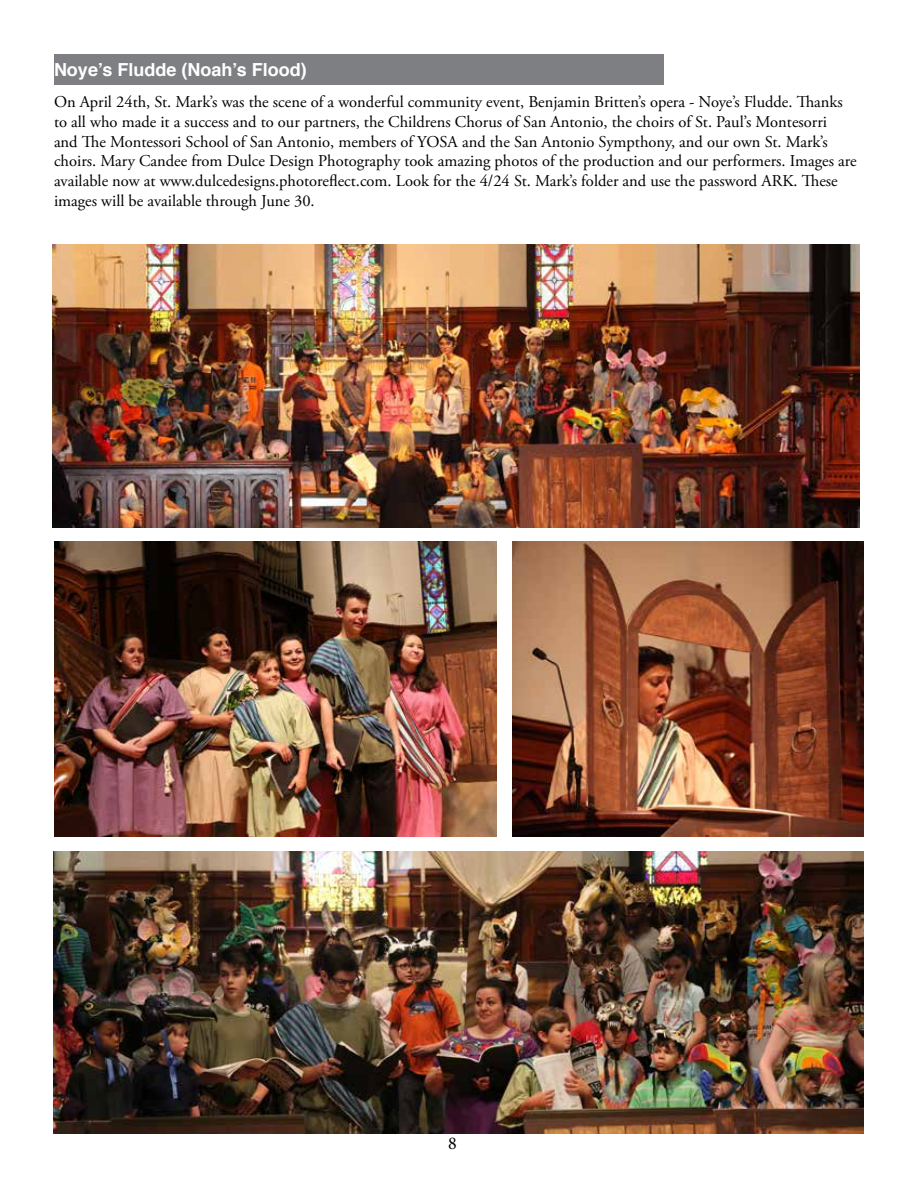
<style>
.page{position:relative;width:918px;height:1188px;background:#fff}
.page>*{position:absolute;margin:0;border:0;box-sizing:border-box;transform-origin:0 0}
.t1{font:700 18px "Helvetica";color:#fff}
.t2{font:18px "Minion Pro";color:#000}
.t3{font:16.5px/19.8px "Adobe Garamond Pro";color:#000}
</style>
<div class="page">
<div style="left:54px;top:54px;width:609px;height:30px;background:#7e7f82"></div>
<img style="left:54px;top:542px;width:443px;height:295px">
<img style="left:512px;top:542px;width:351px;height:295px">
<img style="left:53px;top:851px;width:810px;height:283px">
<img style="left:52px;top:245px;width:807px;height:283px">
<p class="t1" style="left:54px;top:55px;width:254px">Noye’s Fludde (Noah’s Flood)</p>
<p class="t3" style="left:54px;top:92px;width:804px">On April 24th, St. Mark’s was the scene of a wonderful community event, Benjamin Britten’s opera - Noye’s Fludde. Thanks to all who made it a success and to our partners, the Childrens Chorus of San Antonio, the choirs of St. Paul’s Montesorri<br>and The Montessori School of San Antonio, members of YOSA and the San Antonio Sympthony, and our own St. Mark’s choirs. Mary Candee from Dulce Design Photography took amazing photos of the production and our performers. Images are available now at www.dulcedesigns.photoreflect.com. Look for the 4/24 St. Mark’s folder and use the password ARK. These images will be available through June 30.</p>
<p class="t2" style="left:448px;top:1131px;width:10px">8</p>
</div>
